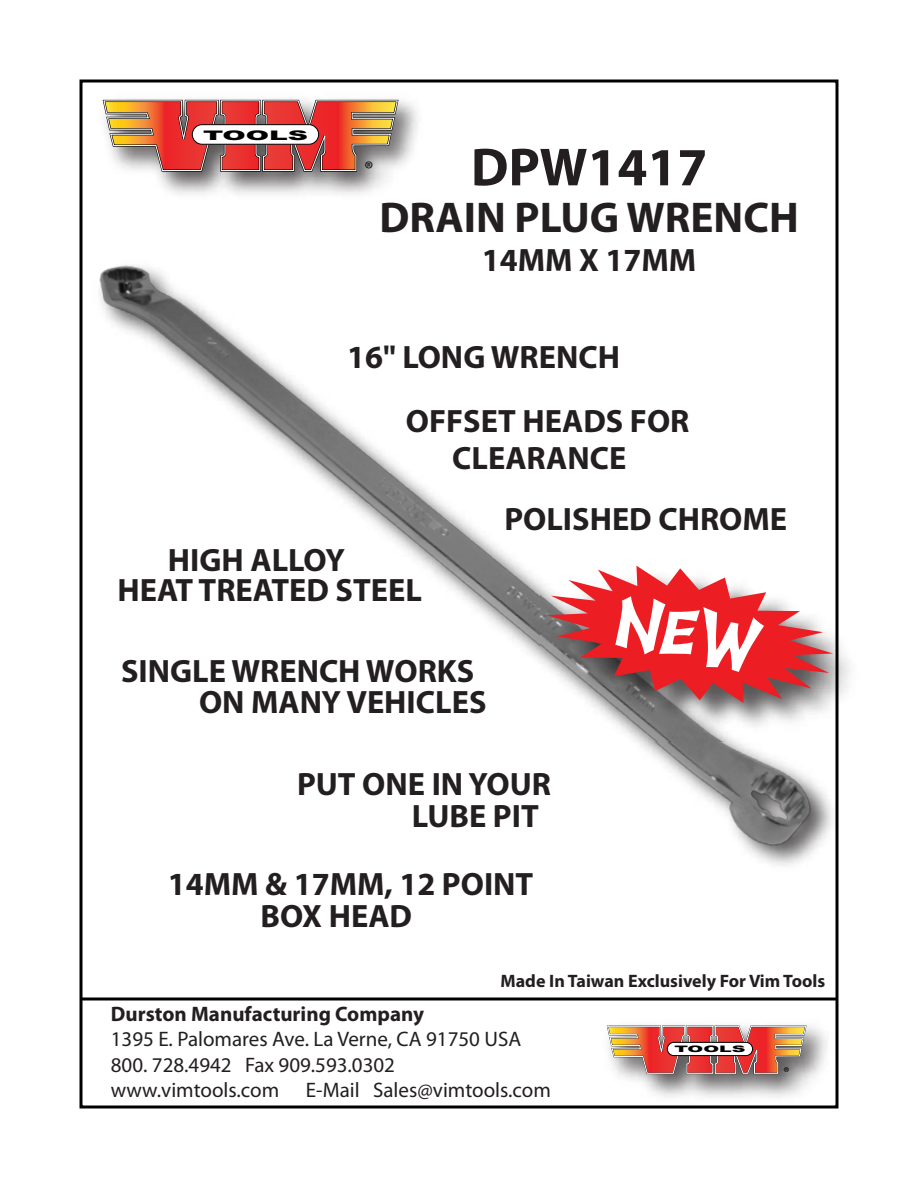
<style>
.page{position:relative;width:918px;height:1188px;background:#fff}
.page>*{position:absolute;margin:0;border:0;box-sizing:border-box;transform-origin:0 0}
.t1{font:700 54px "Myriad Pro";color:#231f20}
.t2{font:700 43.2px "Myriad Pro";color:#231f20}
.t3{font:700 32.4px/63.9px "Myriad Pro";color:#231f20}
.t4{font:21.3px "Myriad Pro";color:#010101}
.t5{font:21px/25.2px "Myriad Pro";color:#231f20}
.t6{font:700 21px "Myriad Pro";color:#231f20}
.t7{font:700 18px "Myriad Pro";color:#231f20}
.t8{font:14.4px "Myriad Pro";color:#010101}
.t9{font:900 13.2px "Arial";color:#010101;scale:2.13 1}
.t10{font:900 8.85px "Arial";color:#010101;scale:2.13 1}
</style>
<div class="page">
<hr style="left:81px;top:998px;width:756px;height:2px;background:#000">
<svg style="left:101px;top:99px;width:299px;height:74px"></svg>
<div style="left:192px;top:125px;width:127px;height:19px;background:#fff;border-radius:10px"></div>
<div style="left:192px;top:124px;width:127px;height:21px;border:1px solid #010101;border-radius:10px"></div>
<img style="left:595px;top:1014px;width:244px;height:93px">
<svg style="left:606px;top:1025px;width:201px;height:50px"></svg>
<div style="left:667px;top:1042px;width:86px;height:14px;background:#fff;border-radius:7px"></div>
<div style="left:667px;top:1042px;width:86px;height:14px;border:1px solid #010101;border-radius:7px"></div>
<img style="left:79px;top:178px;width:760px;height:745px">
<img style="left:541px;top:559px;width:309px;height:183px">
<svg style="left:547px;top:566px;width:286px;height:137px"></svg>
<p class="t9" style="left:203px;top:125px;width:51px">TOOLS</p>
<p class="t4" style="left:364px;top:156px;width:10px">®</p>
<h1 class="t1" style="left:471px;top:132px;width:238px">DPW1417</h1>
<h2 class="t2" style="left:379px;top:189px;width:421px">DRAIN PLUG WRENCH</h2>
<p class="t3" style="left:482px;top:227px;width:216px">14MM X 17MM</p>
<p class="t3" style="left:406px;top:324px;width:285px;text-indent:-59px">16" LONG WRENCH<br>OFFSET HEADS FOR</p>
<p class="t3" style="left:452px;top:425px;width:176px">CLEARANCE</p>
<p class="t3" style="left:504px;top:486px;width:284px">POLISHED CHROME</p>
<p class="t3" style="left:117px;top:544px;width:306px;line-height:30.3px;text-indent:51px">HIGH ALLOY<br>HEAT TREATED STEEL</p>
<p class="t3" style="left:199px;top:654px;width:289px;line-height:31.3px;text-indent:-78px">SINGLE WRENCH WORKS<br>ON MANY VEHICLES</p>
<p class="t3" style="left:297px;top:752px;width:256px">PUT ONE IN YOUR</p>
<p class="t3" style="left:412px;top:783px;width:128px">LUBE PIT</p>
<p class="t3" style="left:168px;top:851px;width:367px">14MM &amp; 17MM, 12 POINT</p>
<p class="t3" style="left:261px;top:883px;width:153px">BOX HEAD</p>
<p class="t7" style="left:501px;top:969px;width:326px">Made In Taiwan Exclusively For Vim Tools</p>
<p class="t6" style="left:111px;top:1000px;width:315px">Durston Manufacturing Company</p>
<p class="t5" style="left:111px;top:1026px;width:412px">1395 E. Palomares Ave. La Verne, CA 91750 USA<br>800. 728.4942 Fax 909.593.0302 www.vimtools.com</p>
<p class="t5" style="left:306px;top:1077px;width:246px">E-Mail Sales@vimtools.com</p>
<p class="t10" style="left:675px;top:1043px;width:35px">TOOLS</p>
<p class="t8" style="left:783px;top:1063px;width:8px">®</p>
</div>
